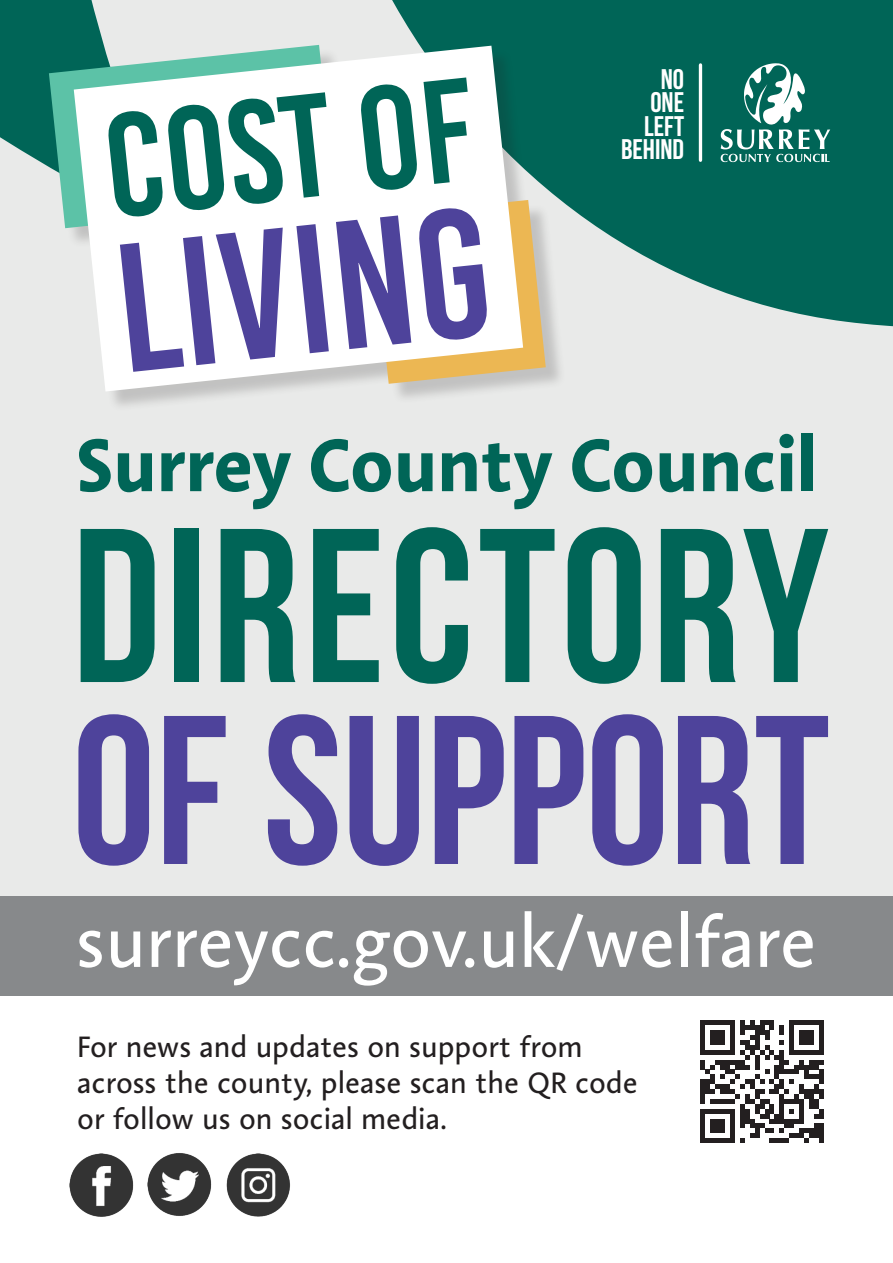
<style>
.page{position:relative;width:893px;height:1263px;background:#fff}
.page>*{position:absolute;margin:0;border:0;box-sizing:border-box;transform-origin:0 0}
.t1{font:700 218.7px "Bebas Neue";letter-spacing:.02em;color:#006557}
.t2{font:700 211.5px "Bebas Neue";color:#4e439b}
.t3{font:700 75.75px "Aroma No 2 LT Pro";color:#006557}
.t4{font:73.5px "Aroma No 2 LT Pro";letter-spacing:-.01em;color:#fff}
.t5{font:30px/36px "Aroma No 2 LT Pro";color:#231f20}
.t6{font:700 28.35px "Bebas Neue";color:#fff}
</style>
<div class="page">
<div style="left:0;top:0;width:893px;height:897px;background:#e4e5e4"></div>
<svg style="left:700px;top:1020px;width:124px;height:123px"></svg>
<div style="left:0;top:897px;width:893px;height:99px;background:#87898b"></div>
<svg style="left:0;top:0;width:893px;height:327px;fill:#006557"></svg>
<svg style="left:721px;top:63px;width:109px;height:99px;background:#418c81"></svg>
<hr style="left:699px;top:65px;width:3px;height:95px;background:#fff">
<img style="left:70px;top:1153px;width:64px;height:64px">
<img style="left:148px;top:1153px;width:64px;height:63px">
<img style="left:226px;top:1153px;width:64px;height:64px">
<div style="left:52px;top:48px;width:514px;height:364px;background:#231f20;opacity:.2"></div>
<svg style="left:523px;top:200px;width:23px;height:184px;background:#ddc088"></svg>
<svg style="left:49px;top:45px;width:286px;height:183px;fill:#5cc2a7"></svg>
<svg style="left:74px;top:46px;width:449px;height:345px"></svg>
<svg style="left:120px;top:208px;width:367px;height:164px;background:#b6b0d1"></svg>
<svg style="left:108px;top:77px;width:360px;height:140px;background:#abccc7"></svg>
<p class="t6" style="left:661px;top:64px;width:25px">NO</p>
<p class="t6" style="left:650px;top:87px;width:35px">ONE</p>
<p class="t6" style="left:644px;top:110px;width:41px">LEFT</p>
<p class="t6" style="left:621px;top:133px;width:65px">BEHIND</p>
<p class="t3" style="left:76px;top:414px;width:743px">Surrey County Council</p>
<p class="t1" style="left:72px;top:486px;width:759px">DIRECTORY</p>
<p class="t2" style="left:72px;top:675px;width:759px">OF SUPPORT</p>
<p class="t4" style="left:76px;top:894px;width:742px">surreycc.gov.uk/welfare</p>
<p class="t5" style="left:77px;top:1028px;width:507px">For news and updates on support from</p>
<p class="t5" style="left:77px;top:1064px;width:562px">across the county, please scan the QR code or follow us on social media.</p>
</div>
